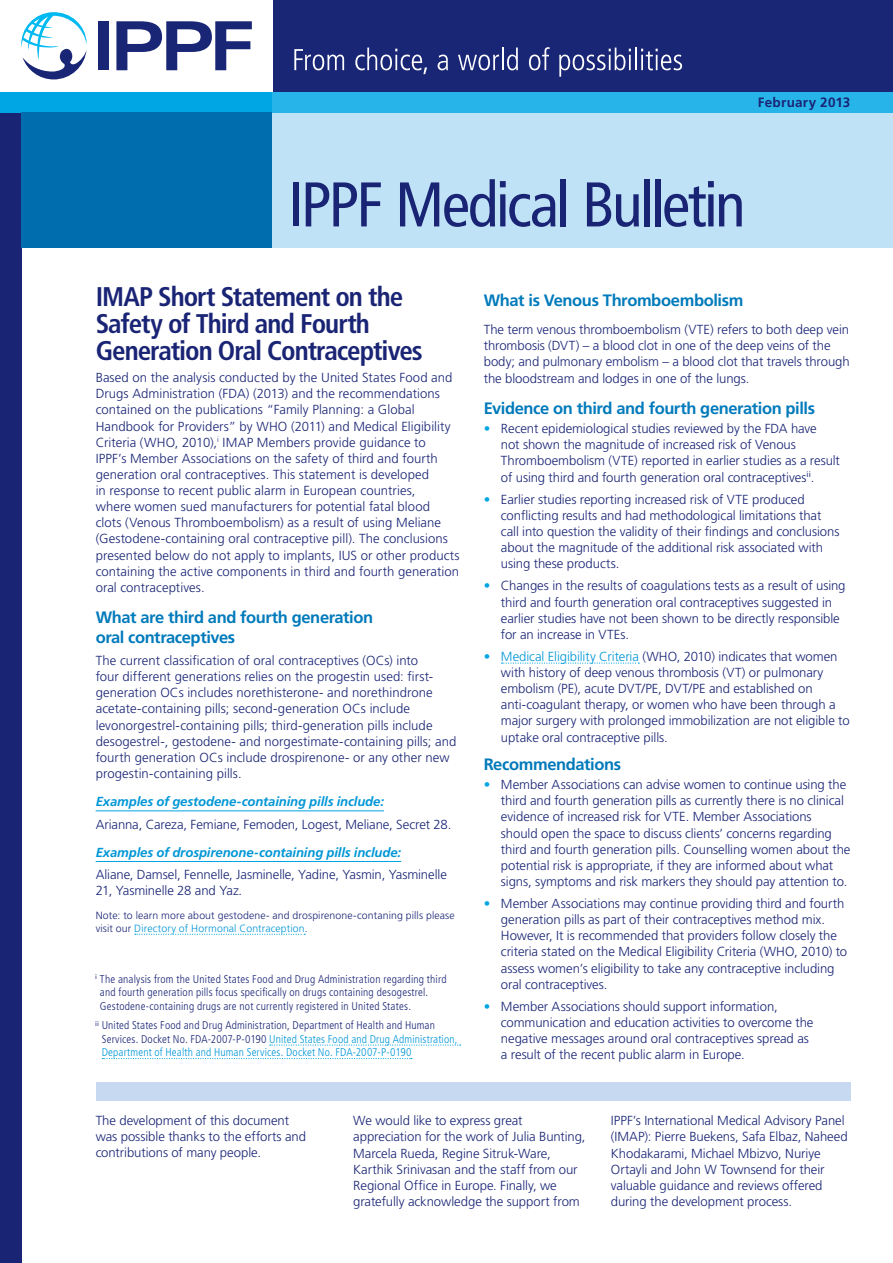
<style>
.page{position:relative;width:893px;height:1263px;background:#fff}
.page>*{position:absolute;margin:0;border:0;box-sizing:border-box;transform-origin:0 0}
.t1{font:condensed 63px "Frutiger LT Std";letter-spacing:-.04em;color:#1a2475}
.t2{font:700 condensed 27px/27px "Frutiger LT Std";letter-spacing:-.035em;color:#1a2475}
.t3{font:700 16.5px/19.5px "Frutiger LT Std";letter-spacing:-.025em;color:#007abb}
.t4{font:700 13.5px "Frutiger LT Std";letter-spacing:.02em;color:#1a2475}
.t5{font:300 13.2px/16.2px "Frutiger LT Std";letter-spacing:-.005em;color:#192575}
.t6{font:italic 700 13.2px "Frutiger LT Std";letter-spacing:-.01em;color:#0096d6}
.t7{font:300 condensed 11.25px/13.5px "Frutiger LT Std";letter-spacing:.015em;color:#192575}
.t8{font:300 10.5px/13.2px "Frutiger LT Std";letter-spacing:.01em;color:#192575}
.s1{color:#0096d6}
.s2{color:#00a5e3}
</style>
<div class="page">
<hr style="left:96px;top:810px;width:288px;height:1px;background:#00a5e3">
<hr style="left:96px;top:861px;width:305px;height:1px;background:#00a5e3">
<svg style="left:135px;top:934px;width:170px;height:1px"></svg>
<svg style="left:501px;top:662px;width:138px;height:2px"></svg>
<svg style="left:270px;top:1044px;width:191px;height:2px"></svg>
<svg style="left:102px;top:1058px;width:310px;height:1px"></svg>
<div style="left:96px;top:1082px;width:754px;height:18px;background:#c6d9f1"></div>
<div style="left:272px;top:113px;width:621px;height:135px;background:#c0e2f6"></div>
<div style="left:0;top:113px;width:21px;height:1150px;background:#1a2475"></div>
<div style="left:0;top:91px;width:272px;height:22px;background:#00a5e3"></div>
<div style="left:21px;top:113px;width:251px;height:135px;background:#006dae"></div>
<div style="left:272px;top:91px;width:621px;height:22px;background:#27b5e9"></div>
<div style="left:273px;top:0;width:620px;height:91px;background:#192575"></div>
<div style="left:98px;top:21px;width:11px;height:49px;background:#192575"></div>
<svg style="left:116px;top:21px;width:136px;height:49px"></svg>
<svg style="left:21px;top:12px;width:66px;height:67px"></svg>
<svg style="left:294px;top:49px;width:50px;height:21px"></svg>
<svg style="left:355px;top:48px;width:72px;height:26px"></svg>
<svg style="left:438px;top:55px;width:10px;height:15px"></svg>
<svg style="left:458px;top:55px;width:41px;height:15px"></svg>
<hr style="left:502px;top:48px;width:2px;height:22px;background:#fff">
<svg style="left:507px;top:48px;width:11px;height:22px"></svg>
<svg style="left:529px;top:47px;width:21px;height:23px"></svg>
<svg style="left:559px;top:48px;width:72px;height:29px"></svg>
<hr style="left:635px;top:48px;width:2px;height:22px;background:#fff">
<svg style="left:641px;top:49px;width:41px;height:21px"></svg>
<p class="t4" style="left:758px;top:94px;width:94px">February 2013</p>
<h1 class="t1" style="left:288px;top:168px;width:459px">IPPF Medical Bulletin</h1>
<h2 class="t2" style="left:96px;top:283px;width:329px">IMAP Short Statement on the<br>Safety of Third and Fourth<br>Generation Oral Contraceptives</h2>
<p class="t5" style="left:96px;top:370px;width:366px">Based on the analysis conducted by the United States Food and Drugs Administration (FDA) (2013) and the recommendations contained on the publications “Family Planning: a Global Handbook for Providers” by WHO (2011) and Medical Eligibility Criteria (WHO, 2010),<sup>i</sup> IMAP Members provide guidance to IPPF’s Member Associations on the safety of third and fourth generation oral contraceptives. This statement is developed<br>in response to recent public alarm in European countries,<br>where women sued manufacturers for potential fatal blood<br>clots (Venous Thromboembolism) as a result of using Meliane (Gestodene-containing oral contraceptive pill). The conclusions presented below do not apply to implants, IUS or other products containing the active components in third and fourth generation oral contraceptives.</p>
<p class="t3" style="left:96px;top:608px;width:279px">What are third and fourth generation oral contraceptives</p>
<p class="t5" style="left:96px;top:652px;width:362px">The current classification of oral contraceptives (OCs) into<br>four different generations relies on the progestin used: first&shy;generation OCs includes norethisterone- and norethindrone acetate-containing pills; second-generation OCs include levonorgestrel-containing pills; third-generation pills include desogestrel-, gestodene- and norgestimate-containing pills; and fourth generation OCs include drospirenone- or any other new progestin-containing pills.</p>
<p class="t6" style="left:96px;top:794px;width:290px">Examples of gestodene-containing pills include:</p>
<p class="t5" style="left:96px;top:816px;width:357px">Arianna, Careza, Femiane, Femoden, Logest, Meliane, Secret 28.</p>
<p class="t6" style="left:96px;top:845px;width:307px">Examples of drospirenone-containing pills include:</p>
<p class="t5" style="left:96px;top:867px;width:353px">Aliane, Damsel, Fennelle, Jasminelle, Yadine, Yasmin, Yasminelle<br>21, Yasminelle 28 and Yaz.</p>
<p class="t8" style="left:96px;top:909px;width:361px">Note: to learn more about gestodene- and drospirenone-contaning pills please visit our <span class="s1">Directory of Hormonal Contraception</span>.</p>
<p class="t7" style="left:100px;top:972px;width:348px;text-indent:-5px"><sup>i</sup> The analysis from the United States Food and Drug Administration regarding third and fourth generation pills focus specifically on drugs containing desogestrel.<br>Gestodene-containing drugs are not currently registered in United States.</p>
<p class="t7" style="left:102px;top:1019px;width:357px;text-indent:-6px"><sup>ii</sup> United States Food and Drug Administration, Department of Health and Human<br>Services. Docket No. FDA-2007-P-0190 <span class="s1">United States Food and Drug Administration,<br>Department of Health and Human Services. Docket No. FDA-2007-P-0190</span></p>
<p class="t3" style="left:484px;top:291px;width:261px">What is Venous Thromboembolism</p>
<p class="t5" style="left:484px;top:322px;width:368px">The term venous thromboembolism (VTE) refers to both deep vein thrombosis (DVT) – a blood clot in one of the deep veins of the body; and pulmonary embolism – a blood clot that travels through the bloodstream and lodges in one of the lungs.</p>
<p class="t3" style="left:484px;top:399px;width:333px">Evidence on third and fourth generation pills</p>
<p class="t5" style="left:501px;top:421px;width:341px;text-indent:-17px"><span class="s2">•</span> Recent epidemiological studies reviewed by the FDA have<br>not shown the magnitude of increased risk of Venous Thromboembolism (VTE) reported in earlier studies as a result of using third and fourth generation oral contraceptives<sup>ii</sup>.</p>
<p class="t5" style="left:501px;top:491px;width:340px;text-indent:-17px"><span class="s2">•</span> Earlier studies reporting increased risk of VTE produced conflicting results and had methodological limitations that call into question the validity of their findings and conclusions about the magnitude of the additional risk associated with using these products.</p>
<p class="t5" style="left:501px;top:578px;width:346px;text-indent:-17px"><span class="s2">•</span> Changes in the results of coagulations tests as a result of using third and fourth generation oral contraceptives suggested in earlier studies have not been shown to be directly responsible for an increase in VTEs.</p>
<p class="t5" style="left:501px;top:648px;width:350px;text-indent:-17px"><span class="s2">•</span> <span class="s1">Medical Eligibility Criteria</span> (WHO, 2010) indicates that women with history of deep venous thrombosis (VT) or pulmonary embolism (PE), acute DVT/PE, DVT/PE and established on anti-coagulant therapy, or women who have been through a major surgery with prolonged immobilization are not eligible to uptake oral contraceptive pills.</p>
<p class="t3" style="left:484px;top:754px;width:139px">Recommendations</p>
<p class="t5" style="left:501px;top:777px;width:351px;text-indent:-17px"><span class="s2">•</span> Member Associations can advise women to continue using the third and fourth generation pills as currently there is no clinical evidence of increased risk for VTE. Member Associations should open the space to discuss clients’ concerns regarding third and fourth generation pills. Counselling women about the potential risk is appropriate, if they are informed about what signs, symptoms and risk markers they should pay attention to.</p>
<p class="t5" style="left:501px;top:895px;width:348px;text-indent:-17px"><span class="s2">•</span> Member Associations may continue providing third and fourth generation pills as part of their contraceptives method mix.<br>However, It is recommended that providers follow closely the criteria stated on the Medical Eligibility Criteria (WHO, 2010) to assess women’s eligibility to take any contraceptive including oral contraceptives.</p>
<p class="t5" style="left:501px;top:998px;width:314px;text-indent:-17px"><span class="s2">•</span> Member Associations should support information, communication and education activities to overcome the negative messages around oral contraceptives spread as a result of the recent public alarm in Europe.</p>
<p class="t5" style="left:96px;top:1113px;width:212px">The development of this document was possible thanks to the efforts and contributions of many people.</p>
<p class="t5" style="left:353px;top:1113px;width:234px">We would like to express great appreciation for the work of Julia Bunting, Marcela Rueda, Regine Sitruk-Ware, Karthik Srinivasan and the staff from our Regional Office in Europe. Finally, we gratefully acknowledge the support from</p>
<p class="t5" style="left:611px;top:1113px;width:238px">IPPF’s International Medical Advisory Panel (IMAP): Pierre Buekens, Safa Elbaz, Naheed Khodakarami, Michael Mbizvo, Nuriye Ortayli and John W Townsend for their valuable guidance and reviews offered during the development process.</p>
</div>
